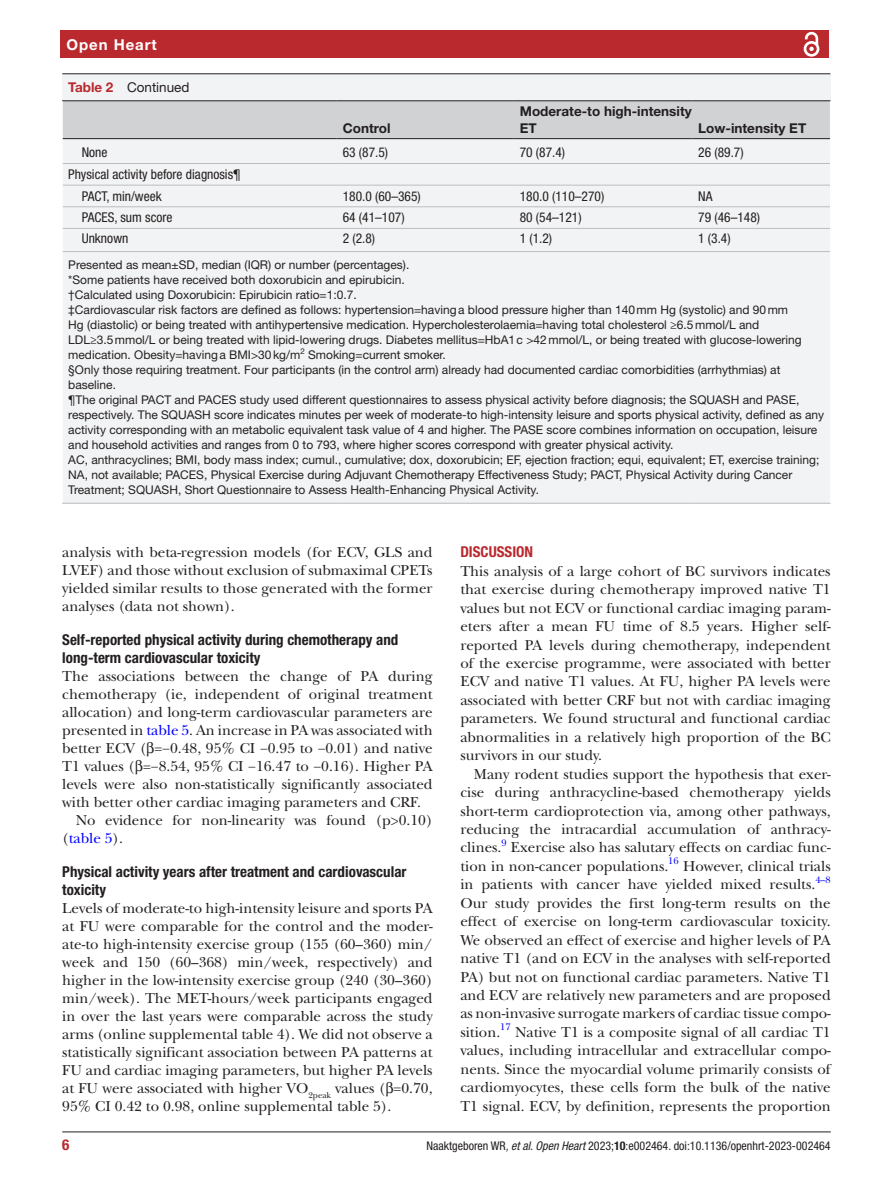
<style>
.page{position:relative;width:893px;height:1191px;background:#fff}
.page>*{position:absolute;margin:0;border:0;box-sizing:border-box;transform-origin:0 0}
.t1{font:15px/18.5px "New Baskerville";color:#231f20;text-align:justify}
.t2{font:700 condensed 15px/18px "Helvetica Neue LT Std";color:#231f20}
.t3{font:700 condensed 15px "Helvetica Neue LT Std";color:#b9292e}
.t4{font:700 15px "Helvetica Neue LT Std";letter-spacing:.065em;color:#fff}
.t5{font:15px "New Baskerville";color:#00f}
.t6{font:condensed 13.5px/21.6px "Helvetica Neue LT Std";color:#231f20}
.t7{font:700 13.5px/16.2px "Helvetica Neue LT Std";color:#231f20}
.t8{font:13.5px "Helvetica Neue LT Std";color:#231f20}
.t9{font:12px/15px "Helvetica Neue LT Std";color:#231f20}
.t10{font:condensed 12px "Helvetica Neue LT Std";color:#231f20}
.t11{font:9.9px "New Baskerville";color:#00f}
.t12{font:7.95px "Helvetica Neue LT Std";color:#231f20}
.s1{font-weight:700;color:#b9292e}
.s2{color:#00f}
.s3{color:#231f20}
.s4{font-style:italic}
.s5{font-weight:700}
</style>
<div class="page">
<div style="left:61px;top:31px;width:768px;height:27px;background:#b9292e"></div>
<hr style="left:62px;top:1131px;width:769px;height:1px;background:#231f20">
<svg style="left:803px;top:31px;width:17px;height:26px"></svg>
<div style="left:62px;top:92px;width:768px;height:411px;background:#f2f3f4"></div>
<hr style="left:62px;top:100px;width:275px;height:1px;background:#231f20">
<hr style="left:337px;top:100px;width:177px;height:1px;background:#231f20">
<hr style="left:514px;top:100px;width:178px;height:1px;background:#231f20">
<hr style="left:692px;top:100px;width:138px;height:1px;background:#231f20">
<hr style="left:337px;top:251px;width:177px;height:1px;background:#bcbdc0">
<hr style="left:514px;top:251px;width:178px;height:1px;background:#bcbdc0">
<hr style="left:692px;top:251px;width:138px;height:1px;background:#bcbdc0">
<hr style="left:62px;top:251px;width:275px;height:1px;background:#bcbdc0">
<hr style="left:62px;top:503px;width:275px;height:1px;background:#bcbdc0">
<hr style="left:337px;top:503px;width:177px;height:1px;background:#bcbdc0">
<hr style="left:514px;top:503px;width:178px;height:1px;background:#bcbdc0">
<hr style="left:692px;top:503px;width:138px;height:1px;background:#bcbdc0">
<hr style="left:62px;top:251px;width:1px;height:252px;background:#fff">
<svg style="left:62px;top:101px;width:769px;height:128px"></svg>
<div style="left:62px;top:74px;width:768px;height:18px;background:#f2f3f4"></div>
<hr style="left:62px;top:73px;width:768px;height:1px;background:#231f20">
<p class="t4" style="left:66px;top:35px;width:92px">Open Heart</p>
<p class="t8" style="left:68px;top:79px;width:123px"><span class="s1">Table 2</span> Continued</p>
<p class="t7" style="left:343px;top:119px;width:49px">Control</p>
<p class="t7" style="left:520px;top:103px;width:173px">Moderate-to high-intensity<br>ET</p>
<p class="t7" style="left:698px;top:119px;width:109px">Low-intensity ET</p>
<p class="t6" style="left:82px;top:142px;width:27px">None</p>
<p class="t6" style="left:343px;top:142px;width:47px">63 (87.5)</p>
<p class="t6" style="left:520px;top:142px;width:47px">70 (87.4)</p>
<p class="t6" style="left:698px;top:142px;width:47px">26 (89.7)</p>
<p class="t6" style="left:82px;top:163px;width:160px;text-indent:-14px">Physical activity before diagnosis¶<br>PACT, min/week</p>
<p class="t6" style="left:343px;top:185px;width:80px">180.0 (60–365)</p>
<p class="t6" style="left:520px;top:185px;width:86px">180.0 (110–270)</p>
<p class="t6" style="left:698px;top:185px;width:16px">NA</p>
<p class="t6" style="left:82px;top:207px;width:92px">PACES, sum score</p>
<p class="t6" style="left:343px;top:207px;width:63px">64 (41–107)</p>
<p class="t6" style="left:520px;top:207px;width:63px">80 (54–121)</p>
<p class="t6" style="left:698px;top:207px;width:63px">79 (46–148)</p>
<p class="t6" style="left:82px;top:227px;width:48px">Unknown</p>
<p class="t6" style="left:343px;top:227px;width:34px">2 (2.8)</p>
<p class="t6" style="left:520px;top:227px;width:34px">1 (1.2)</p>
<p class="t6" style="left:698px;top:227px;width:34px">1 (3.4)</p>
<p class="t9" style="left:68px;top:257px;width:735px">Presented as mean±SD, median (IQR) or number (percentages).<br>*Some patients have received both doxorubicin and epirubicin.<br>†Calculated using Doxorubicin: Epirubicin ratio=1:0.7.<br>‡Cardiovascular risk factors are defined as follows: hypertension=havinga blood pressure higher than 140mm Hg (systolic) and 90mm Hg (diastolic) or being treated with antihypertensive medication. Hypercholesterolaemia=having total cholesterol ≥6.5mmol/L and LDL≥3.5mmol/L or being treated with lipid-lowering drugs. Diabetes mellitus=HbA1c &gt;42mmol/L, or being treated with glucose-lowering medication. Obesity=havinga BMI&gt;30kg/m</p>
<p class="t12" style="left:300px;top:346px;width:6px">2</p>
<p class="t9" style="left:68px;top:347px;width:757px;text-indent:240px">Smoking=current smoker.<br>§Only those requiring treatment. Four participants (in the control arm) already had documented cardiac comorbidities (arrhythmias) at baseline.<br>¶The original PACT and PACES study used different questionnaires to assess physical activity before diagnosis; the SQUASH and PASE, respectively. The SQUASH score indicates minutes per week of moderate-to high-intensity leisure and sports physical activity, defined as any activity corresponding with an metabolic equivalent task value of 4 and higher. The PASE score combines information on occupation, leisure and household activities and ranges from 0 to 793, where higher scores correspond with greater physical activity.<br>AC, anthracyclines; BMI, body mass index; cumul., cumulative; dox, doxorubicin; EF, ejection fraction; equi, equivalent; ET, exercise training; NA, not available; PACES, Physical Exercise during Adjuvant Chemotherapy Effectiveness Study; PACT, Physical Activity during Cancer Treatment; SQUASH, Short Questionnaire to Assess Health-Enhancing Physical Activity.</p>
<p class="t1" style="left:62px;top:543px;width:372px;line-height:18px">analysis with beta-regression models (for ECV, GLS and LVEF) and those without exclusion of submaximal CPETs yielded similar results to those generated with the former analyses (data not shown).</p>
<p class="t2" style="left:62px;top:630px;width:338px">Self-reported physical activity during chemotherapy and long-term cardiovascular toxicity</p>
<p class="t1" style="left:62px;top:667px;width:372px">The associations between the change of PA during</p>
<p class="t1" style="left:62px;top:685px;width:372px">chemotherapy (ie, independent of original treatment</p>
<p class="t1" style="left:62px;top:703px;width:372px">allocation) and long-term cardiovascular parameters are</p>
<p class="t1" style="left:62px;top:721px;width:372px">presented in <span class="s2">table 5</span>. An increase in PA was associated with</p>
<p class="t1" style="left:62px;top:739px;width:372px">better ECV ( =−0.48, 95% CI −0.95 to −0.01) and native</p>
<p class="t1" style="left:62px;top:757px;width:372px">T1 values ( =−8.54, 95% CI −16.47 to −0.16). Higher PA</p>
<p class="t1" style="left:62px;top:775px;width:372px">levels were also non-statistically significantly associated</p>
<p class="t1" style="left:62px;top:793px;width:360px">with better other cardiac imaging parameters and CRF.</p>
<p class="t1" style="left:76px;top:811px;width:358px">No evidence for non-linearity was found (p&gt;0.10)</p>
<p class="t5" style="left:62px;top:829px;width:62px"><span class="s3">(</span>table 5<span class="s3">).</span></p>
<p class="t2" style="left:62px;top:862px;width:346px">Physical activity years after treatment and cardiovascular toxicity</p>
<p class="t1" style="left:62px;top:899px;width:372px;line-height:18px">Levels of moderate-to high-intensity leisure and sports PA at FU were comparable for the control and the moder&shy;ate-to high-intensity exercise group (155 (60–360) min/ week and 150 (60–368) min/week, respectively) and higher in the low-intensity exercise group (240 (30–360) min/week). The MET-hours/week participants engaged in over the last years were comparable across the study arms (online supplemental table 4). We did not observe a statistically significant association between PA patterns at FU and cardiac imaging parameters, but higher PA levels at FU were associated with higher VO<sub>2peak</sub> values ( =0.70, 95% CI 0.42 to 0.98, online supplemental table 5).</p>
<p class="t3" style="left:460px;top:543px;width:74px">DISCUSSION</p>
<p class="t1" style="left:460px;top:562px;width:372px">This analysis of a large cohort of BC survivors indicates that exercise during chemotherapy improved native T1 values but not ECV or functional cardiac imaging param&shy;eters after a mean FU time of 8.5 years. Higher self&shy;reported PA levels during chemotherapy, independent of the exercise programme, were associated with better ECV and native T1 values. At FU, higher PA levels were associated with better CRF but not with cardiac imaging parameters. We found structural and functional cardiac abnormalities in a relatively high proportion of the BC survivors in our study.</p>
<p class="t1" style="left:460px;top:764px;width:372px;text-indent:14px">Many rodent studies support the hypothesis that exer&shy;cise during anthracycline-based chemotherapy yields short-term cardioprotection via, among other pathways, reducing the intracardial accumulation of anthracy&shy;clines.</p>
<p class="t11" style="left:501px;top:836px;width:7px">9</p>
<p class="t1" style="left:460px;top:838px;width:372px;text-indent:50px">Exercise also has salutary effects on cardiac func&shy;tion in non-cancer populations.<sup>16</sup> However, clinical trials in patients with cancer have yielded mixed results.</p>
<p class="t11" style="left:815px;top:873px;width:17px">4–8</p>
<p class="t1" style="left:460px;top:893px;width:372px">Our study provides the first long-term results on the effect of exercise on long-term cardiovascular toxicity.<br>We observed an effect of exercise and higher levels of PA native T1 (and on ECV in the analyses with self-reported PA) but not on functional cardiac parameters. Native T1 and ECV are relatively new parameters and are proposed as non-invasive surrogate markers of cardiac tissue compo&shy;sition.</p>
<p class="t11" style="left:500px;top:1021px;width:12px">17</p>
<p class="t1" style="left:460px;top:1022px;width:372px;text-indent:55px">Native T1 is a composite signal of all cardiac T1 values, including intracellular and extracellular compo&shy;nents. Since the myocardial volume primarily consists of cardiomyocytes, these cells form the bulk of the native T1 signal. ECV, by definition, represents the proportion</p>
<p class="t3" style="left:62px;top:1135px;width:9px">6</p>
<p class="t10" style="left:426px;top:1139px;width:406px">Naaktgeboren WR<span class="s4">, et al. Open Heart</span> 2023;<span class="s5">10</span>:e002464. doi:10.1136/openhrt-2023-002464</p>
</div>
